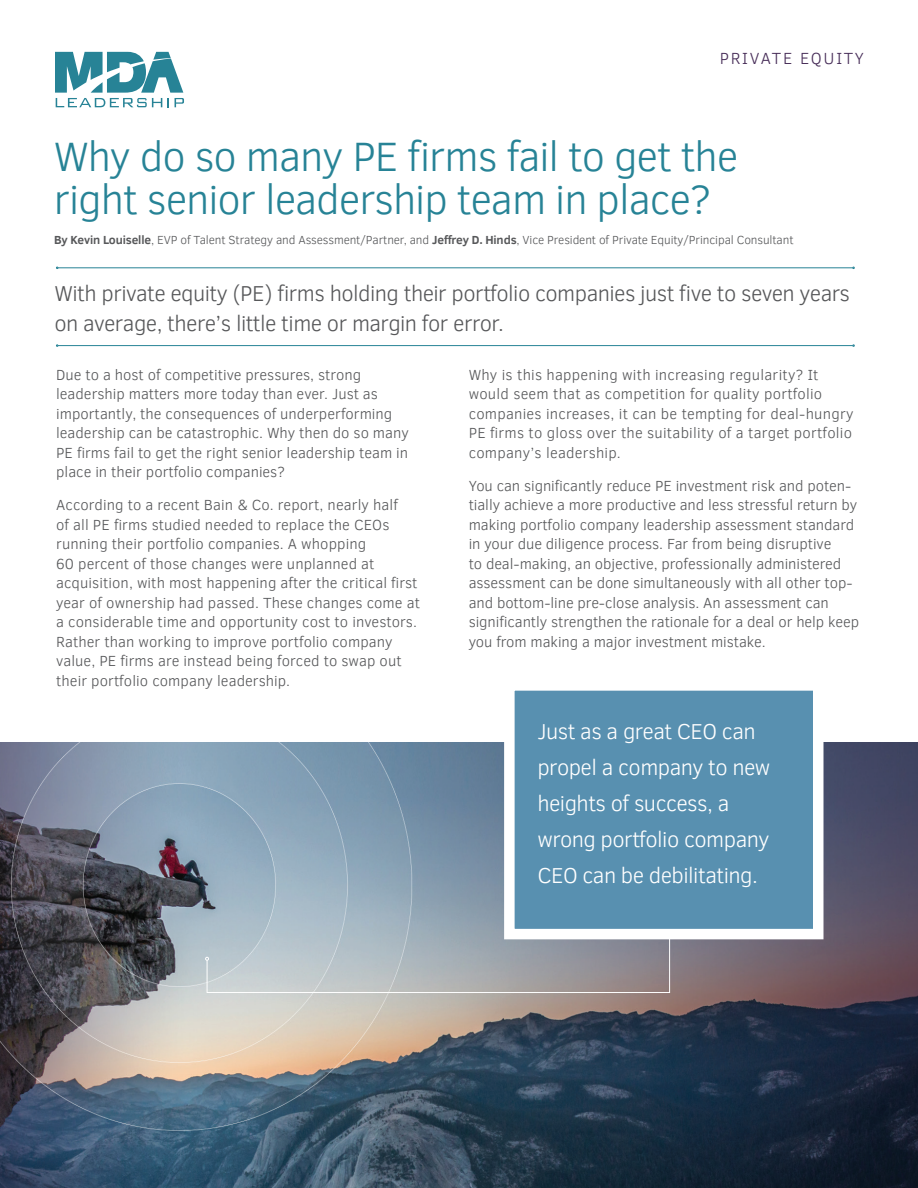
<style>
.page{position:relative;width:918px;height:1188px;background:#fff}
.page>*{position:absolute;margin:0;border:0;box-sizing:border-box;transform-origin:0 0}
.t1{font:300 42px/43.5px "Clear Sans";letter-spacing:-.025em;color:#278396}
.t2{font:300 22.2px/30px "Clear Sans";letter-spacing:-.025em;color:#57585a}
.t3{font:300 22.2px/36px "Clear Sans";letter-spacing:-.025em;color:#fff}
.t4{font:300 16.5px "Clear Sans";letter-spacing:.1em;color:#482e59}
.t5{font:300 15px/19.5px "Clear Sans";color:#57585a}
.t6{font:300 12px "Clear Sans";letter-spacing:-.01em;color:#57585a}
.s1{font-weight:700}
</style>
<div class="page">
<img style="left:0;top:742px;width:918px;height:446px">
<svg style="left:205px;top:937px;width:465px;height:56px;background:#abb0b6"></svg>
<svg style="left:55px;top:52px;width:129px;height:55px"></svg>
<hr style="left:58px;top:268px;width:795px;height:1px;background:#278396">
<hr style="left:58px;top:345px;width:795px;height:1px;background:#278396">
<div style="left:504px;top:680px;width:320px;height:259px;background:#5890b0;border:10px solid #fff"></div>
<p class="t4" style="left:720px;top:47px;width:146px">PRIVATE EQUITY</p>
<h1 class="t1" style="left:54px;top:134px;width:686px">Why do so many PE firms fail to get the right senior leadership team in place?</h1>
<p class="t6" style="left:54px;top:232px;width:741px"><span class="s1">By Kevin Louiselle</span>, EVP of Talent Strategy and Assessment/Partner, and <span class="s1">Jeffrey D. Hinds</span>, Vice President of Private Equity/Principal Consultant</p>
<h2 class="t2" style="left:55px;top:278px;width:797px">With private equity (PE) firms holding their portfolio companies just five to seven years on average, there’s little time or margin for error.</h2>
<p class="t5" style="left:56px;top:365px;width:354px">Due to a host of competitive pressures, strong leadership matters more today than ever. Just as importantly, the consequences of underperforming leadership can be catastrophic. Why then do so many PE firms fail to get the right senior leadership team in place in their portfolio companies?</p>
<p class="t5" style="left:56px;top:495px;width:365px">According to a recent Bain &amp; Co. report, nearly half<br>of all PE firms studied needed to replace the CEOs running their portfolio companies. A whopping<br>60 percent of those changes were unplanned at acquisition, with most happening after the critical first year of ownership had passed. These changes come at a considerable time and opportunity cost to investors.<br>Rather than working to improve portfolio company value, PE firms are instead being forced to swap out their portfolio company leadership.</p>
<p class="t5" style="left:469px;top:365px;width:386px">Why is this happening with increasing regularity? It would seem that as competition for quality portfolio companies increases, it can be tempting for deal-hungry PE firms to gloss over the suitability of a target portfolio company’s leadership.</p>
<p class="t5" style="left:469px;top:476px;width:392px">You can significantly reduce PE investment risk and poten&shy;tially achieve a more productive and less stressful return by making portfolio company leadership assessment standard in your due diligence process. Far from being disruptive<br>to deal-making, an objective, professionally administered assessment can be done simultaneously with all other top&shy;and bottom-line pre-close analysis. An assessment can significantly strengthen the rationale for a deal or help keep you from making a major investment mistake.</p>
<h2 class="t3" style="left:537px;top:714px;width:234px">Just as a great CEO can propel a company to new heights of success, a wrong portfolio company<br>CEO can be debilitating.</h2>
</div>
